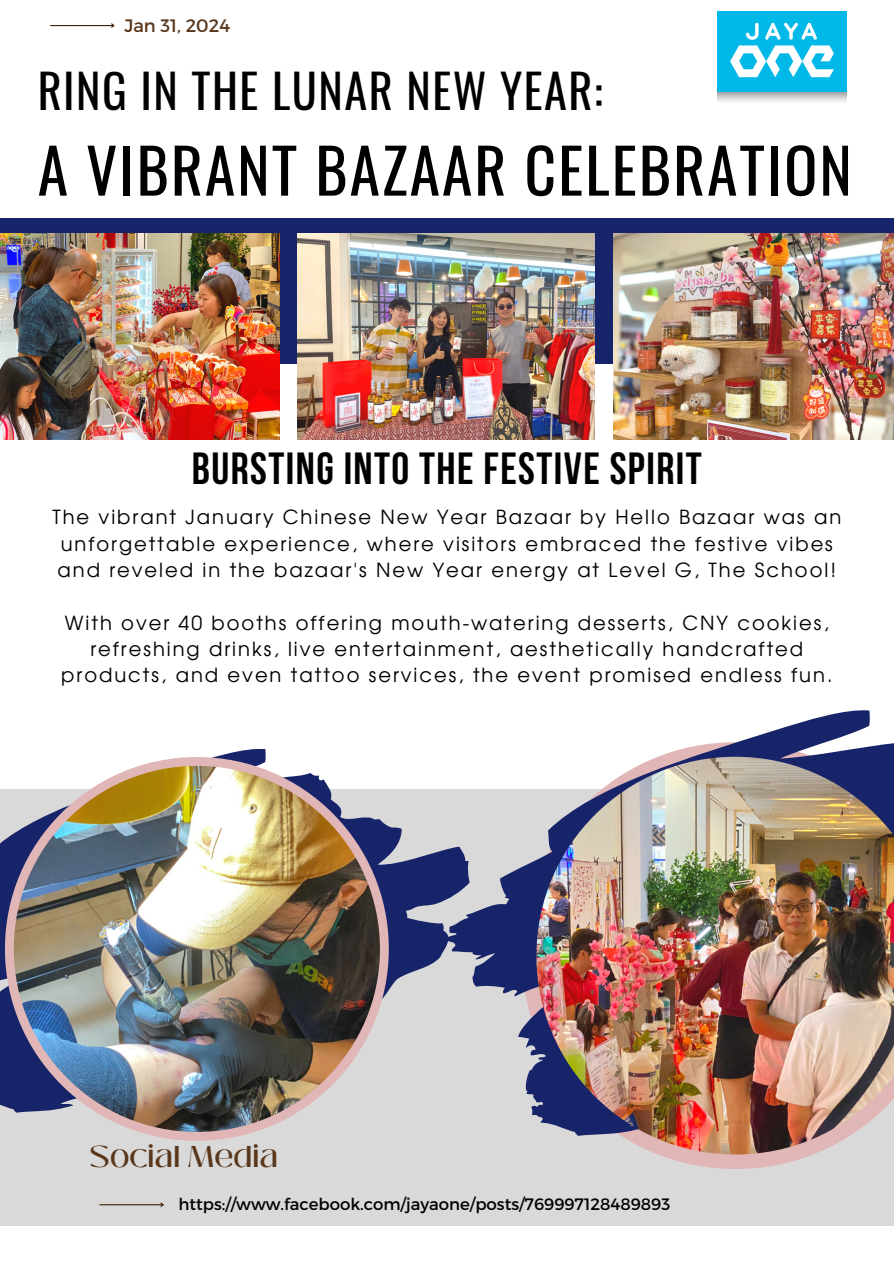
<style>
.page{position:relative;width:894px;height:1264px;background:#fff}
.page>*{position:absolute;margin:0;border:0;box-sizing:border-box;transform-origin:0 0}
.t1{font:61.65px "Oswald";letter-spacing:.03em;color:#000}
.t2{font:46.35px "Oswald";letter-spacing:.03em;color:#000}
.t3{font:700 44.85px "Bebas Neue";letter-spacing:.03em;color:#000}
.t4{font:500 30px "Black Mango";color:#59371c}
.t5{font:19.5px/26.2px "Evolventa";letter-spacing:.1em;color:#000}
.t6{font:18px "Montserrat";color:#59371c}
.t7{font:16.5px "Montserrat";color:#000}
</style>
<div class="page">
<div style="left:0;top:790px;width:893px;height:435px;background:#d9d9d9"></div>
<svg style="left:657px;top:1154px;width:157px;height:14px;fill:#e1b6b6"></svg>
<svg style="left:469px;top:710px;width:424px;height:406px"></svg>
<svg style="left:0;top:749px;width:469px;height:363px"></svg>
<div style="left:5px;top:757px;width:383px;height:383px;background:#e1b6b6;border-radius:50%"></div>
<img style="left:536px;top:756px;width:357px;height:398px">
<div style="left:0;top:219px;width:893px;height:145px;background:#182469"></div>
<img style="left:0;top:234px;width:280px;height:206px">
<img style="left:298px;top:234px;width:296px;height:206px">
<img style="left:613px;top:234px;width:280px;height:206px">
<hr style="left:100px;top:1204px;width:63px;height:1px;background:#402104">
<svg style="left:159px;top:1202px;width:5px;height:5px"></svg>
<hr style="left:51px;top:25px;width:63px;height:1px;background:#402104">
<svg style="left:110px;top:23px;width:5px;height:5px"></svg>
<img style="left:717px;top:12px;width:129px;height:80px">
<img style="left:14px;top:766px;width:366px;height:365px;border-radius:50%">
<h4 class="t6" style="left:124px;top:14px;width:107px">Jan 31, 2024</h4>
<p class="t2" style="left:38px;top:54px;width:566px">RING IN THE LUNAR NEW YEAR:</p>
<h5 class="t1" style="left:38px;top:122px;width:815px">A VIBRANT BAZAAR CELEBRATION</h5>
<h3 class="t3" style="left:192px;top:450px;width:511px">BURSTING INTO THE FESTIVE SPIRIT</h3>
<h3 class="t5" style="left:52px;top:505px;width:790px">The vibrant January Chinese New Year Bazaar by Hello Bazaar was an unforgettable experience, where visitors embraced the festive vibes and reveled in the bazaar's New Year energy at Level G, The School!</h3>
<h1 class="t5" style="left:61px;top:610px;width:772px;text-align:center">With over 40 booths offering mouth-watering desserts, CNY cookies, refreshing drinks, live entertainment, aesthetically handcrafted products, and even tattoo services, the event promised endless fun.</h1>
<h5 class="t4" style="left:90px;top:1133px;width:189px">Social Media</h5>
<h5 class="t7" style="left:178px;top:1192px;width:493px">https://www.facebook.com/jayaone/posts/769997128489893</h5>
</div>
